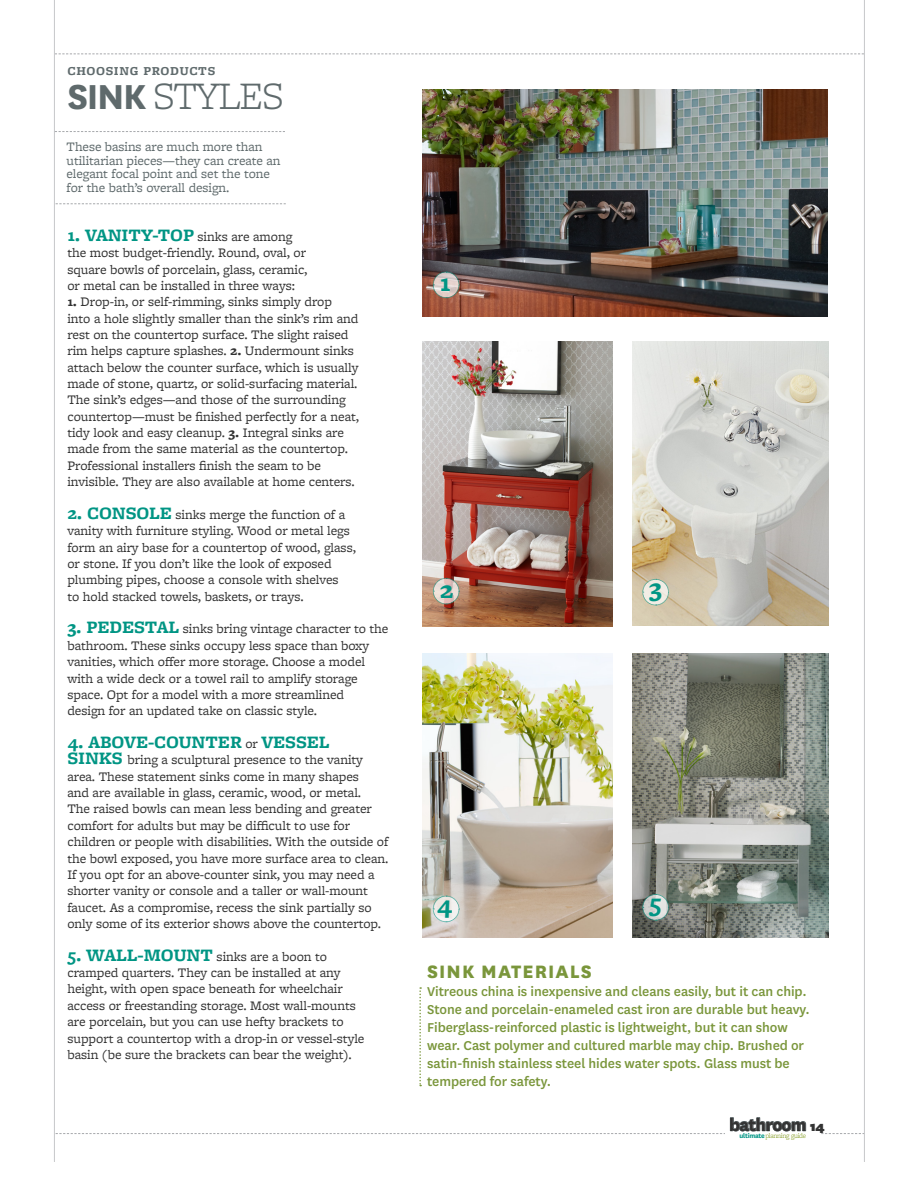
<style>
.page{position:relative;width:918px;height:1188px;background:#fff}
.page>*{position:absolute;margin:0;border:0;box-sizing:border-box;transform-origin:0 0}
.t1{font:300 40.5px "Freight Micro Pro";letter-spacing:-.035em;color:#5f6a6c}
.t2{font:700 25.95px "Freight Micro Pro";color:#009584}
.t3{font:800 21px "National";letter-spacing:.05em;color:#7a963b}
.t4{font:800 19.65px "National";letter-spacing:-.045em;color:#333}
.t5{font:700 18.15px "Freight Micro Pro";letter-spacing:-.005em;color:#009584}
.t6{font:500 15px/18px "National";letter-spacing:-.005em;color:#7a963b}
.t7{font:13.65px/16.4px "Freight Micro Pro";letter-spacing:-.005em;color:#333}
.t8{font:13.5px/13.5px "Freight Micro Pro";letter-spacing:-.005em;color:#5f6a6c}
.t9{font:700 12.6px "Freight Micro Pro";letter-spacing:.05em;color:#5f6a6c}
.t10{font:300 7.2px "Freight Micro Pro";letter-spacing:-.035em;color:#718d00}
.s1{font-family:"National";font-weight:700}
.s2{font-weight:700;font-size:18.15px;color:#009584}
.s3{font-weight:700}
.s4{font-weight:400;font-size:13.65px;color:#333}
.s5{font-weight:900;font-size:15px}
.s6{font-family:"National";font-weight:700;font-size:7.5px;color:#009584}
</style>
<div class="page">
<svg style="left:56px;top:1117px;width:808px;height:17px"></svg>
<hr style="left:864px;top:0;width:1px;height:1162px;background:#c7c8ca">
<svg style="left:55px;top:53px;width:809px;height:1px"></svg>
<hr style="left:54px;top:0;width:1px;height:1162px;background:#c7c8ca">
<svg style="left:55px;top:131px;width:230px;height:1px"></svg>
<svg style="left:56px;top:203px;width:230px;height:1px"></svg>
<svg style="left:419px;top:987px;width:2px;height:99px"></svg>
<img style="left:632px;top:653px;width:196px;height:285px">
<img style="left:422px;top:653px;width:190px;height:285px">
<img style="left:422px;top:342px;width:190px;height:285px">
<img style="left:422px;top:90px;width:406px;height:227px">
<img style="left:633px;top:342px;width:195px;height:284px">
<svg style="left:433px;top:896px;width:27px;height:27px"></svg>
<svg style="left:433px;top:578px;width:27px;height:27px"></svg>
<svg style="left:642px;top:579px;width:27px;height:27px"></svg>
<svg style="left:642px;top:894px;width:27px;height:27px"></svg>
<svg style="left:433px;top:272px;width:27px;height:26px"></svg>
<p class="t9" style="left:67px;top:62px;width:149px">CHOOSING PRODUCTS</p>
<h1 class="t1" style="left:67px;top:69px;width:219px"><span class="s1">SINK</span> STYLES</h1>
<p class="t8" style="left:67px;top:140px;width:215px">These basins are much more than utilitarian pieces—they can create an elegant focal point and set the tone for the bath’s overall design.</p>
<p class="t7" style="left:67px;top:228px;width:242px"><span class="s2">1. VANITY-TOP</span> sinks are among the most budget-friendly. Round, oval, or square bowls of porcelain, glass, ceramic, or metal can be installed in three ways:</p>
<p class="t7" style="left:67px;top:293px;width:293px"><span class="s3">1.</span> Drop-in, or self-rimming, sinks simply drop<br>into a hole slightly smaller than the sink’s rim and rest on the countertop surface. The slight raised rim helps capture splashes. <span class="s3">2.</span> Undermount sinks attach below the counter surface, which is usually made of stone, quartz, or solid-surfacing material.<br>The sink’s edges—and those of the surrounding countertop—must be finished perfectly for a neat, tidy look and easy cleanup. <span class="s3">3.</span> Integral sinks are made from the same material as the countertop.<br>Professional installers finish the seam to be invisible. They are also available at home centers.</p>
<p class="t7" style="left:67px;top:506px;width:290px"><span class="s2">2. CONSOLE</span> sinks merge the function of a vanity with furniture styling. Wood or metal legs form an airy base for a countertop of wood, glass, or stone. If you don’t like the look of exposed plumbing pipes, choose a console with shelves<br>to hold stacked towels, baskets, or trays.</p>
<p class="t7" style="left:67px;top:620px;width:322px"><span class="s2">3. PEDESTAL</span> sinks bring vintage character to the bathroom. These sinks occupy less space than boxy vanities, which offer more storage. Choose a model with a wide deck or a towel rail to amplify storage space. Opt for a model with a more streamlined<br>design for an updated take on classic style.</p>
<h3 class="t5" style="left:67px;top:729px;width:264px">4. ABOVE-COUNTER <span class="s4">or</span> VESSEL</h3>
<p class="t7" style="left:67px;top:751px;width:323px"><span class="s2">SINKS</span> bring a sculptural presence to the vanity area. These statement sinks come in many shapes<br>and are available in glass, ceramic, wood, or metal.<br>The raised bowls can mean less bending and greater comfort for adults but may be difficult to use for children or people with disabilities. With the outside of the bowl exposed, you have more surface area to clean.<br>If you opt for an above-counter sink, you may need a shorter vanity or console and a taller or wall-mount faucet. As a compromise, recess the sink partially so only some of its exterior shows above the countertop.</p>
<p class="t7" style="left:67px;top:948px;width:299px"><span class="s2">5. WALL-MOUNT</span> sinks are a boon to cramped quarters. They can be installed at any height, with open space beneath for wheelchair access or freestanding storage. Most wall-mounts are porcelain, but you can use hefty brackets to support a countertop with a drop-in or vessel-style basin (be sure the brackets can bear the weight).</p>
<h2 class="t2" style="left:440px;top:265px;width:12px">1</h2>
<h2 class="t2" style="left:440px;top:572px;width:15px">2</h2>
<h2 class="t2" style="left:649px;top:570px;width:14px">3</h2>
<h2 class="t2" style="left:437px;top:886px;width:17px">4</h2>
<h2 class="t2" style="left:649px;top:885px;width:14px">5</h2>
<h3 class="t3" style="left:427px;top:956px;width:166px">SINK MATERIALS</h3>
<p class="t6" style="left:427px;top:981px;width:384px">Vitreous china is inexpensive and cleans easily, but it can chip.<br>Stone and porcelain-enameled cast iron are durable but heavy.<br>Fiberglass-reinforced plastic is lightweight, but it can show wear. Cast polymer and cultured marble may chip. Brushed or satin-finish stainless steel hides water spots. Glass must be tempered for safety.</p>
<h3 class="t4" style="left:729px;top:1111px;width:97px">bathroom <span class="s5">14</span></h3>
<p class="t10" style="left:740px;top:1130px;width:68px"><span class="s6">ultimate</span>planning guide</p>
</div>
